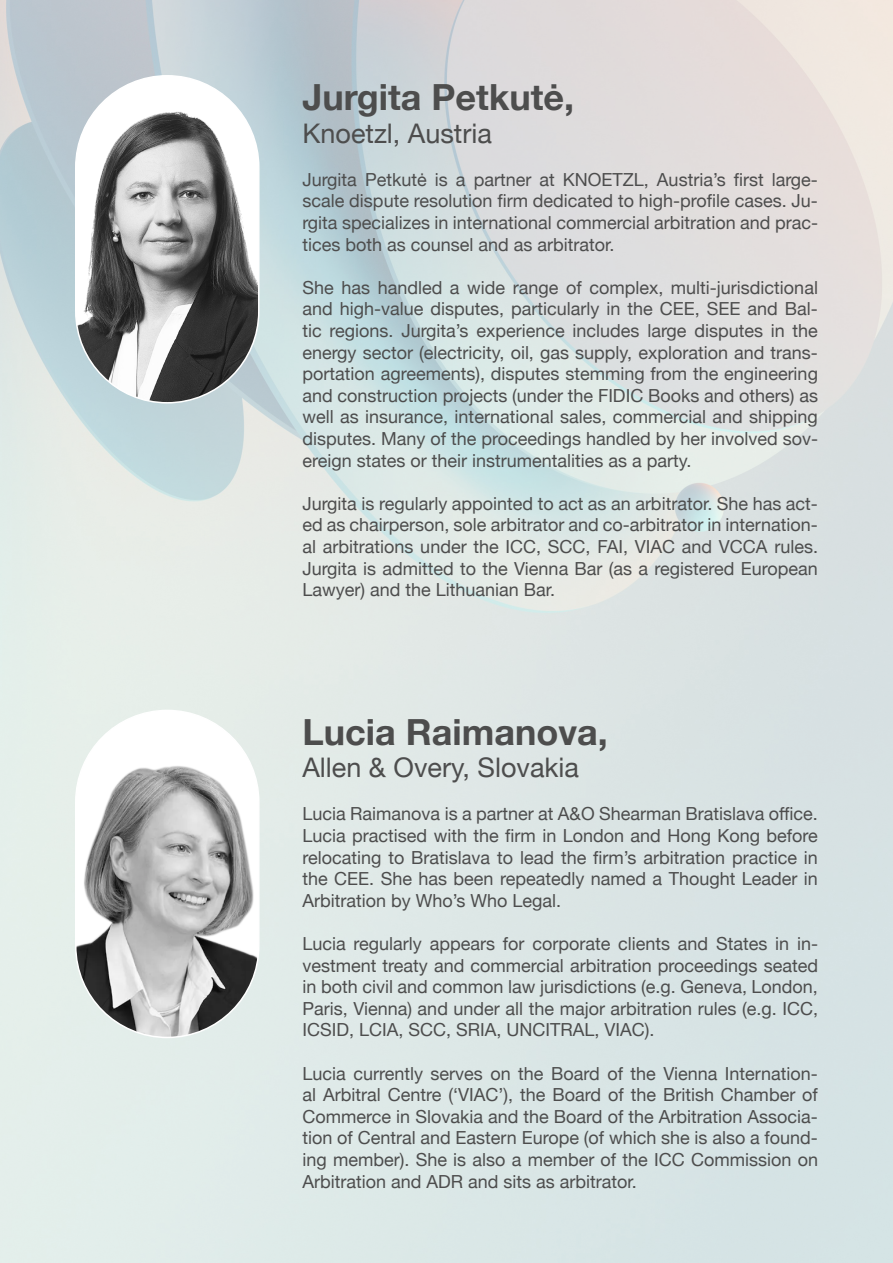
<style>
.page{position:relative;width:893px;height:1263px;background:#fff}
.page>*{position:absolute;margin:0;border:0;box-sizing:border-box;transform-origin:0 0}
.t1{font:700 36px "Helvetica Neue";color:#4d4d4d}
.t2{font:27px "Helvetica Neue";color:#4d4d4d}
.t3{font:18px/21.6px "Helvetica Neue";color:#4d4d4d;text-align:justify}
</style>
<div class="page">
<img style="left:76px;top:76px;width:183px;height:327px;border-radius:91px">
<div style="left:75px;top:75px;width:185px;height:329px;border:2px solid #fff;border-radius:92px"></div>
<img style="left:76px;top:763px;width:183px;height:274px">
<div style="left:75px;top:710px;width:185px;height:328px;border:2px solid #fff;border-radius:92px"></div>
<h1 class="t1" style="left:302px;top:69px;width:273px">Jurgita Petkutė,</h1>
<h2 class="t2" style="left:302px;top:113px;width:191px">Knoetzl, Austria</h2>
<p class="t3" style="left:302px;top:170px;width:517px">Jurgita Petkutė is a partner at KNOETZL, Austria’s first large&shy;scale dispute resolution firm dedicated to high-profile cases. Ju&shy;rgita specializes in international commercial arbitration and prac&shy;tices both as counsel and as arbitrator.</p>
<p class="t3" style="left:302px;top:278px;width:517px">She has handled a wide range of complex, multi-jurisdictional and high-value disputes, particularly in the CEE, SEE and Bal&shy;tic regions. Jurgita’s experience includes large disputes in the energy sector (electricity, oil, gas supply, exploration and trans&shy;portation agreements), disputes stemming from the engineering and construction projects (under the FIDIC Books and others) as well as insurance, international sales, commercial and shipping disputes. Many of the proceedings handled by her involved sov&shy;ereign states or their instrumentalities as a party.</p>
<p class="t3" style="left:302px;top:494px;width:517px">Jurgita is regularly appointed to act as an arbitrator. She has act&shy;ed as chairperson, sole arbitrator and co-arbitrator in internation&shy;al arbitrations under the ICC, SCC, FAI, VIAC and VCCA rules.<br>Jurgita is admitted to the Vienna Bar (as a registered European Lawyer) and the Lithuanian Bar.</p>
<h1 class="t1" style="left:302px;top:704px;width:307px">Lucia Raimanova,</h1>
<h2 class="t2" style="left:302px;top:748px;width:278px">Allen &amp; Overy, Slovakia</h2>
<p class="t3" style="left:302px;top:804px;width:517px">Lucia Raimanova is a partner at A&amp;O Shearman Bratislava office.<br>Lucia practised with the firm in London and Hong Kong before relocating to Bratislava to lead the firm’s arbitration practice in the CEE. She has been repeatedly named a Thought Leader in Arbitration by Who’s Who Legal.</p>
<p class="t3" style="left:302px;top:934px;width:517px">Lucia regularly appears for corporate clients and States in in&shy;vestment treaty and commercial arbitration proceedings seated in both civil and common law jurisdictions (e.g. Geneva, London, Paris, Vienna) and under all the major arbitration rules (e.g. ICC, ICSID, LCIA, SCC, SRIA, UNCITRAL, VIAC).</p>
<p class="t3" style="left:302px;top:1063px;width:517px">Lucia currently serves on the Board of the Vienna Internation&shy;al Arbitral Centre (‘VIAC’), the Board of the British Chamber of Commerce in Slovakia and the Board of the Arbitration Associa&shy;tion of Central and Eastern Europe (of which she is also a found&shy;ing member). She is also a member of the ICC Commission on Arbitration and ADR and sits as arbitrator.</p>
</div>
